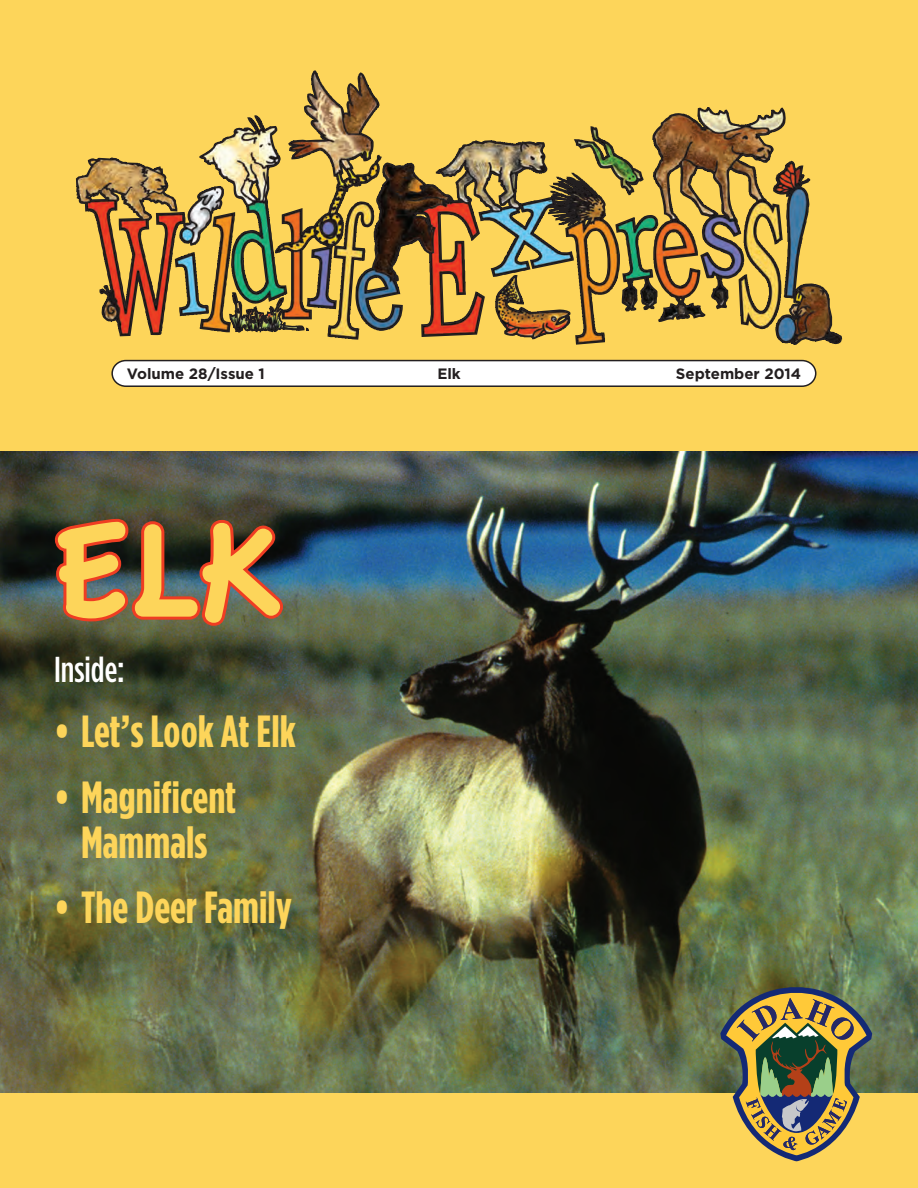
<style>
.page{position:relative;width:918px;height:1188px;background:#fdd55a}
.page>*{position:absolute;margin:0;border:0;box-sizing:border-box;transform-origin:0 0}
.t1{font:150px "Apple Casual";color:#fdd55a}
.t2{font:700 45px/45px "Gotham Condensed";color:#fdd55a;text-align:center}
.t3{font:500 36px "Gotham Condensed";color:#fff}
.t4{font:700 15px "Gotham";color:#231f20}
</style>
<div class="page">
<img style="left:75px;top:70px;width:768px;height:275px">
<svg style="left:111px;top:359px;width:706px;height:28px;background:#e6e4e0"></svg>
<img style="left:0;top:452px;width:918px;height:641px">
<svg style="left:720px;top:987px;width:152px;height:174px"></svg>
<img style="left:52px;top:516px;width:236px;height:114px">
<p class="t4" style="left:127px;top:365px;width:140px">Volume 28/Issue 1</p>
<p class="t4" style="left:437px;top:365px;width:25px">Elk</p>
<p class="t4" style="left:676px;top:365px;width:127px">September 2014</p>
<p class="t1" style="left:54px;top:490px;width:231px">ELK</p>
<p class="t3" style="left:54px;top:650px;width:72px">Inside:</p>
<p class="t2" style="left:54px;top:708px;width:243px">• Let’s Look At Elk</p>
<p class="t2" style="left:54px;top:773px;width:184px">• Magnificent<br>Mammals</p>
<p class="t2" style="left:54px;top:883px;width:240px">• The Deer Family</p>
</div>
